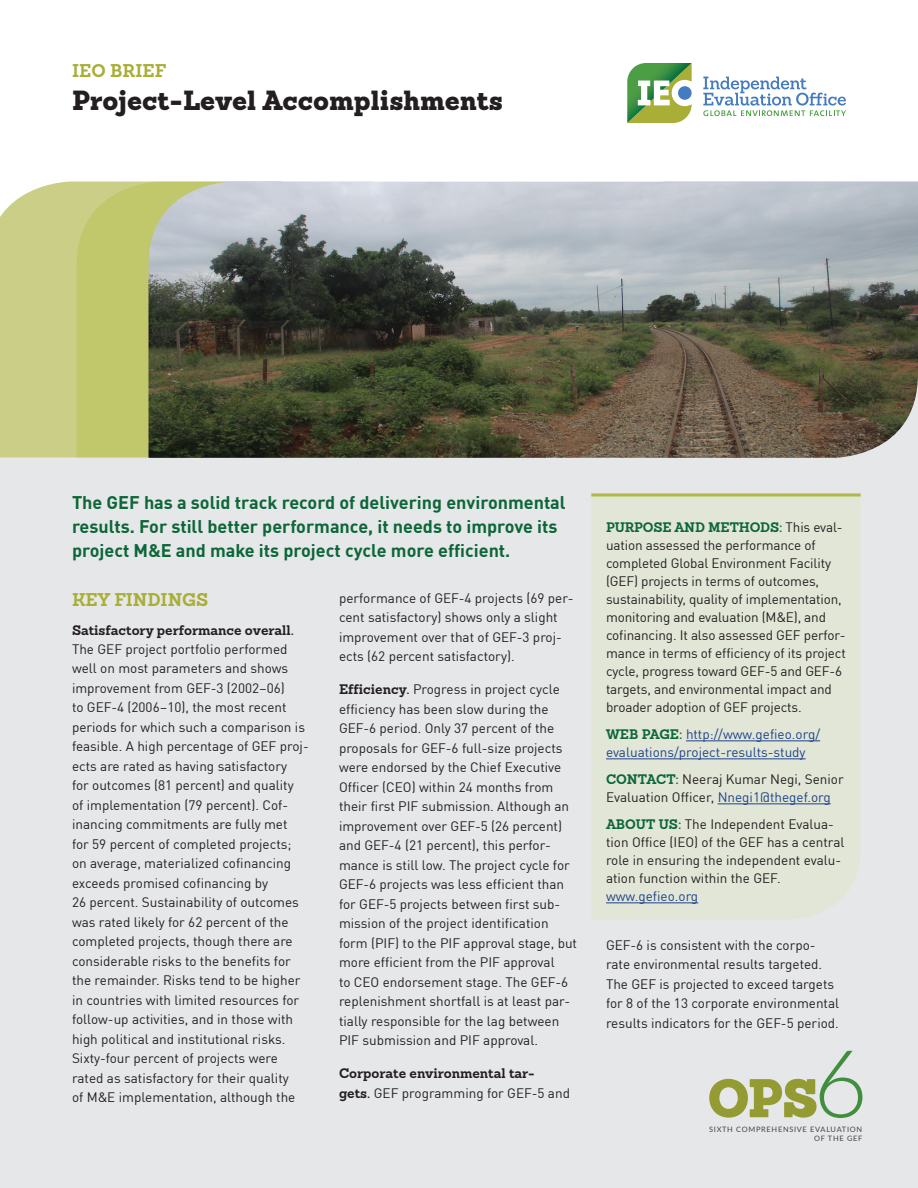
<style>
.page{position:relative;width:918px;height:1188px;background:#fff}
.page>*{position:absolute;margin:0;border:0;box-sizing:border-box;transform-origin:0 0}
.t1{font:900 27px "Sanchez Slab";color:#231f20}
.t2{font:700 18px/24px "DINOT";color:#0c6638}
.t3{font:700 18px "Sanchez Slab";color:#a9ae37}
.t4{font:13.5px/19.5px "DINOT";color:#231f20}
.t5{font:13.5px/18px "DINOT";color:#1d4389}
.t6{font:700 13.5px "Sanchez Slab";color:#231f20}
.t7{font:700 13.5px "Sanchez Slab";letter-spacing:-.01em;color:#0c6638}
.t8{font:7.5px/8.9px "Lato";letter-spacing:.095em;color:#454e4b;text-align:right}
.s1{font-family:"Sanchez Slab";font-weight:700}
.s2{font-family:"DINOT";font-weight:400;color:#231f20}
.s3{font-family:"Sanchez Slab";font-weight:700;color:#0c6638}
.s4{color:#1d4389}
</style>
<div class="page">
<div style="left:0;top:458px;width:918px;height:730px;background:#e6e7e9"></div>
<svg style="left:0;top:182px;width:148px;height:276px;background:#c7cb7c"></svg>
<svg style="left:703px;top:77px;width:143px;height:39px"></svg>
<svg style="left:627px;top:63px;width:65px;height:60px"></svg>
<svg style="left:709px;top:1051px;width:153px;height:67px"></svg>
<div style="left:591px;top:494px;width:270px;height:426px;background:#e2e6d7"></div>
<hr style="left:686px;top:741px;width:134px;height:1px;background:#1d4389">
<hr style="left:606px;top:759px;width:200px;height:1px;background:#1d4389">
<hr style="left:718px;top:804px;width:113px;height:1px;background:#1d4389">
<hr style="left:606px;top:903px;width:92px;height:1px;background:#1d4389">
<img style="left:148px;top:182px;width:770px;height:276px">
<h2 class="t3" style="left:72px;top:58px;width:96px">IEO BRIEF</h2>
<h1 class="t1" style="left:72px;top:81px;width:433px">Project-Level Accomplishments</h1>
<h2 class="t2" style="left:72px;top:489px;width:495px">The GEF has a solid track record of delivering environmental results. For still better performance, it needs to improve its project M&amp;E and make its project cycle more efficient.</h2>
<h2 class="t3" style="left:72px;top:587px;width:138px">KEY FINDINGS</h2>
<p class="t6" style="left:72px;top:620px;width:223px">Satisfactory performance overall.</p>
<p class="t4" style="left:72px;top:638px;width:238px">The GEF project portfolio performed well on most parameters and shows improvement from GEF-3 (2002–06)<br>to GEF-4 (2006–10), the most recent periods for which such a comparison is feasible. A high percentage of GEF proj&shy;ects are rated as having satisfactory<br>for outcomes (81 percent) and quality<br>of implementation (79 percent). Cof&shy;inancing commitments are fully met<br>for 59 percent of completed projects; on average, materialized cofinancing exceeds promised cofinancing by<br>26 percent. Sustainability of outcomes was rated likely for 62 percent of the completed projects, though there are considerable risks to the benefits for the remainder. Risks tend to be higher in countries with limited resources for follow-up activities, and in those with high political and institutional risks.<br>Sixty-four percent of projects were rated as satisfactory for their quality<br>of M&amp;E implementation, although the</p>
<p class="t4" style="left:339px;top:587px;width:236px">performance of GEF-4 projects (69 per&shy;cent satisfactory) shows only a slight improvement over that of GEF-3 proj&shy;ects (62 percent satisfactory).</p>
<p class="t4" style="left:339px;top:678px;width:240px"><span class="s1">Efficiency.</span> Progress in project cycle efficiency has been slow during the GEF‑6 period. Only 37 percent of the proposals for GEF-6 full-size projects were endorsed by the Chief Executive Officer (CEO) within 24 months from their first PIF submission. Although an improvement over GEF-5 (26 percent) and GEF-4 (21 percent), this perfor&shy;mance is still low. The project cycle for GEF-6 projects was less efficient than for GEF-5 projects between first sub&shy;mission of the project identification form (PIF) to the PIF approval stage, but more efficient from the PIF approval<br>to CEO endorsement stage. The GEF-6 replenishment shortfall is at least par&shy;tially responsible for the lag between PIF submission and PIF approval.</p>
<p class="t6" style="left:339px;top:1064px;width:197px">Corporate environmental tar-</p>
<p class="t4" style="left:339px;top:1082px;width:233px"><span class="s1">gets.</span> GEF programming for GEF‑5 and</p>
<p class="t7" style="left:606px;top:518px;width:238px">PURPOSE AND METHODS: <span class="s2">This eval-</span></p>
<p class="t4" style="left:606px;top:535px;width:241px;line-height:18px">uation assessed the performance of completed Global Environment Facility (GEF) projects in terms of outcomes, sustainability, quality of implementation, monitoring and evaluation (M&amp;E), and cofinancing. It also assessed GEF perfor&shy;mance in terms of efficiency of its project cycle, progress toward GEF-5 and GEF-6 targets, and environmental impact and broader adoption of GEF projects.</p>
<p class="t5" style="left:606px;top:724px;width:216px"><span class="s3">WEB PAGE:</span> http://www.gefieo.org/ evaluations/project-results-study</p>
<p class="t4" style="left:606px;top:769px;width:239px;line-height:18px"><span class="s3">CONTACT:</span> Neeraj Kumar Negi, Senior<br>Evaluation Officer, <span class="s4">Nnegi1@thegef.org</span></p>
<p class="t4" style="left:606px;top:814px;width:240px;line-height:18px"><span class="s3">ABOUT US:</span> The Independent Evalua&shy;tion Office (IEO) of the GEF has a central role in ensuring the independent evalu&shy;ation function within the GEF.</p>
<p class="t5" style="left:606px;top:886px;width:94px">www.gefieo.org</p>
<p class="t4" style="left:606px;top:934px;width:235px">GEF‑6 is consistent with the corpo&shy;rate environmental results targeted.<br>The GEF is projected to exceed targets for 8 of the 13 corporate environmental results indicators for the GEF-5 period.</p>
<p class="t8" style="left:709px;top:1124px;width:155px">SIXTH COMPREHENSIVE EVALUATION<br>OF THE GEF</p>
</div>
